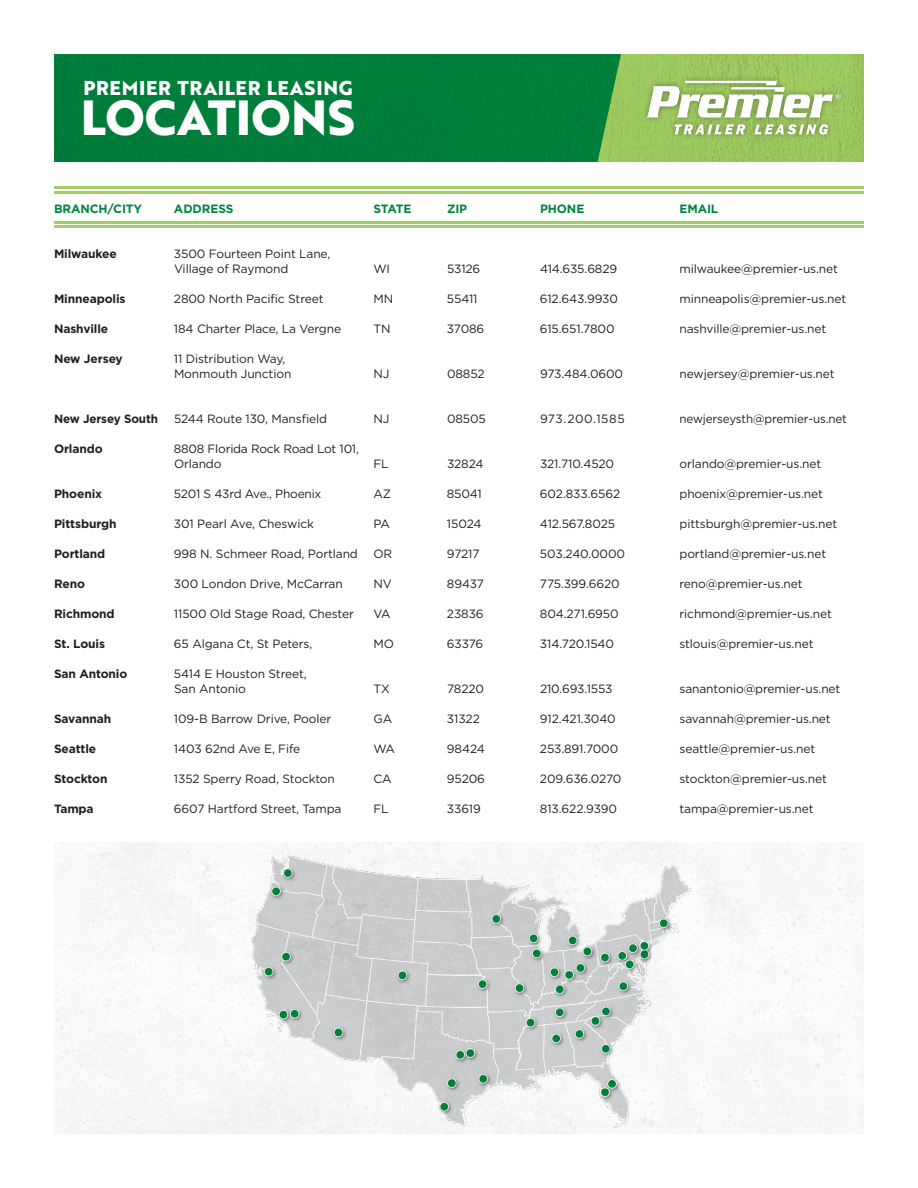
<style>
.page{position:relative;width:918px;height:1188px;background:#fff}
.page>*{position:absolute;margin:0;border:0;box-sizing:border-box;transform-origin:0 0}
.t1{font:700 48px "Brother 1816 Extra";letter-spacing:.005em;color:#fff}
.t2{font:700 19.5px "Brother 1816 Extra";letter-spacing:.035em;color:#fff}
.t3{font:12px/15px "Gotham";letter-spacing:-.01em;color:#231f20}
.t4{font:700 12px "Gotham";letter-spacing:-.01em;color:#231f20}
.t5{font:700 12px "Gotham";letter-spacing:-.01em;color:#00843d}
.t6{font:12px "Gotham";letter-spacing:.045em;color:#231f20}
</style>
<div class="page">
<div style="left:54px;top:54px;width:544px;height:108px;background:#007f3b"></div>
<hr style="left:54px;top:221px;width:810px;height:2px;background:#a2cf62">
<hr style="left:54px;top:225px;width:810px;height:2px;background:#a2cf62">
<svg style="left:598px;top:54px;width:266px;height:108px;background:#9ec671"></svg>
<hr style="left:54px;top:187px;width:810px;height:2px;background:#a2cf62">
<hr style="left:54px;top:191px;width:810px;height:2px;background:#a2cf62">
<img style="left:252px;top:855px;width:440px;height:272px">
<p class="t2" style="left:84px;top:73px;width:271px">PREMIER TRAILER LEASING</p>
<p class="t1" style="left:81px;top:81px;width:276px">LOCATIONS</p>
<p class="t5" style="left:54px;top:200px;width:90px">BRANCH/CITY</p>
<p class="t5" style="left:174px;top:200px;width:61px">ADDRESS</p>
<p class="t5" style="left:374px;top:200px;width:39px">STATE</p>
<p class="t5" style="left:447px;top:200px;width:22px">ZIP</p>
<p class="t5" style="left:540px;top:200px;width:46px">PHONE</p>
<p class="t5" style="left:680px;top:200px;width:40px">EMAIL</p>
<p class="t4" style="left:54px;top:245px;width:64px">Milwaukee</p>
<p class="t3" style="left:174px;top:246px;width:158px">3500 Fourteen Point Lane,</p>
<p class="t3" style="left:174px;top:261px;width:116px">Village of Raymond</p>
<p class="t3" style="left:374px;top:261px;width:18px">WI</p>
<p class="t3" style="left:447px;top:261px;width:35px">53126</p>
<p class="t3" style="left:540px;top:261px;width:79px">414.635.6829</p>
<p class="t3" style="left:680px;top:261px;width:160px">milwaukee@premier-us.net</p>
<p class="t4" style="left:54px;top:290px;width:73px">Minneapolis</p>
<p class="t3" style="left:174px;top:291px;width:151px">2800 North Pacific Street</p>
<p class="t3" style="left:373px;top:291px;width:21px">MN</p>
<p class="t3" style="left:447px;top:291px;width:32px">55411</p>
<p class="t3" style="left:540px;top:291px;width:80px">612.643.9930</p>
<p class="t3" style="left:679px;top:291px;width:168px">minneapolis@premier-us.net</p>
<p class="t4" style="left:54px;top:320px;width:56px">Nashville</p>
<p class="t3" style="left:174px;top:321px;width:169px">184 Charter Place, La Vergne</p>
<p class="t3" style="left:373px;top:321px;width:19px">TN</p>
<p class="t3" style="left:447px;top:321px;width:39px">37086</p>
<p class="t3" style="left:540px;top:321px;width:76px">615.651.7800</p>
<p class="t3" style="left:679px;top:321px;width:148px">nashville@premier-us.net</p>
<p class="t4" style="left:54px;top:350px;width:70px">New Jersey</p>
<p class="t3" style="left:174px;top:351px;width:113px">11 Distribution Way,</p>
<p class="t3" style="left:174px;top:366px;width:119px">Monmouth Junction</p>
<p class="t3" style="left:374px;top:366px;width:17px">NJ</p>
<p class="t3" style="left:447px;top:366px;width:39px">08852</p>
<p class="t3" style="left:540px;top:366px;width:85px">973.484.0600</p>
<p class="t3" style="left:680px;top:366px;width:157px">newjersey@premier-us.net</p>
<p class="t4" style="left:54px;top:410px;width:106px">New Jersey South</p>
<p class="t3" style="left:174px;top:411px;width:155px">5244 Route 130, Mansfield</p>
<p class="t3" style="left:374px;top:411px;width:17px">NJ</p>
<p class="t3" style="left:447px;top:411px;width:40px">08505</p>
<p class="t6" style="left:540px;top:411px;width:86px">973.200.1585</p>
<p class="t3" style="left:680px;top:411px;width:169px">newjerseysth@premier-us.net</p>
<p class="t4" style="left:54px;top:440px;width:50px">Orlando</p>
<p class="t3" style="left:174px;top:441px;width:186px">8808 Florida Rock Road Lot 101,<br>Orlando</p>
<p class="t3" style="left:374px;top:456px;width:17px">FL</p>
<p class="t3" style="left:447px;top:456px;width:38px">32824</p>
<p class="t3" style="left:540px;top:456px;width:76px">321.710.4520</p>
<p class="t3" style="left:680px;top:456px;width:143px">orlando@premier-us.net</p>
<p class="t4" style="left:54px;top:485px;width:50px">Phoenix</p>
<p class="t3" style="left:174px;top:486px;width:149px">5201 S 43rd Ave., Phoenix</p>
<p class="t3" style="left:373px;top:486px;width:19px">AZ</p>
<p class="t3" style="left:447px;top:486px;width:36px">85041</p>
<p class="t3" style="left:540px;top:486px;width:82px">602.833.6562</p>
<p class="t3" style="left:679px;top:486px;width:145px">phoenix@premier-us.net</p>
<p class="t4" style="left:54px;top:515px;width:64px">Pittsburgh</p>
<p class="t3" style="left:174px;top:516px;width:142px">301 Pearl Ave, Cheswick</p>
<p class="t3" style="left:373px;top:516px;width:18px">PA</p>
<p class="t3" style="left:447px;top:516px;width:36px">15024</p>
<p class="t3" style="left:540px;top:516px;width:77px">412.567.8025</p>
<p class="t3" style="left:679px;top:516px;width:159px">pittsburgh@premier-us.net</p>
<p class="t4" style="left:54px;top:545px;width:53px">Portland</p>
<p class="t3" style="left:174px;top:546px;width:185px">998 N. Schmeer Road, Portland</p>
<p class="t3" style="left:373px;top:546px;width:20px">OR</p>
<p class="t3" style="left:447px;top:546px;width:34px">97217</p>
<p class="t3" style="left:540px;top:546px;width:87px">503.240.0000</p>
<p class="t3" style="left:679px;top:546px;width:148px">portland@premier-us.net</p>
<p class="t4" style="left:54px;top:575px;width:32px">Reno</p>
<p class="t3" style="left:174px;top:576px;width:170px">300 London Drive, McCarran</p>
<p class="t3" style="left:373px;top:576px;width:20px">NV</p>
<p class="t3" style="left:447px;top:576px;width:39px">89437</p>
<p class="t3" style="left:540px;top:576px;width:81px">775.399.6620</p>
<p class="t3" style="left:679px;top:576px;width:125px">reno@premier-us.net</p>
<p class="t4" style="left:54px;top:605px;width:62px">Richmond</p>
<p class="t3" style="left:174px;top:606px;width:181px">11500 Old Stage Road, Chester</p>
<p class="t3" style="left:373px;top:606px;width:19px">VA</p>
<p class="t3" style="left:447px;top:606px;width:38px">23836</p>
<p class="t3" style="left:540px;top:606px;width:80px">804.271.6950</p>
<p class="t3" style="left:679px;top:606px;width:154px">richmond@premier-us.net</p>
<p class="t4" style="left:54px;top:635px;width:53px">St. Louis</p>
<p class="t3" style="left:174px;top:636px;width:140px">65 Algana Ct, St Peters,</p>
<p class="t3" style="left:373px;top:636px;width:22px">MO</p>
<p class="t3" style="left:447px;top:636px;width:38px">63376</p>
<p class="t3" style="left:540px;top:636px;width:76px">314.720.1540</p>
<p class="t3" style="left:679px;top:636px;width:136px">stlouis@premier-us.net</p>
<p class="t4" style="left:54px;top:665px;width:75px">San Antonio</p>
<p class="t3" style="left:174px;top:666px;width:134px">5414 E Houston Street,</p>
<p class="t3" style="left:174px;top:681px;width:74px">San Antonio</p>
<p class="t3" style="left:374px;top:681px;width:18px">TX</p>
<p class="t3" style="left:447px;top:681px;width:39px">78220</p>
<p class="t3" style="left:540px;top:681px;width:74px">210.693.1553</p>
<p class="t3" style="left:680px;top:681px;width:162px">sanantonio@premier-us.net</p>
<p class="t4" style="left:54px;top:710px;width:59px">Savannah</p>
<p class="t3" style="left:174px;top:711px;width:159px">109-B Barrow Drive, Pooler</p>
<p class="t3" style="left:373px;top:711px;width:20px">GA</p>
<p class="t3" style="left:447px;top:711px;width:34px">31322</p>
<p class="t3" style="left:540px;top:711px;width:77px">912.421.3040</p>
<p class="t3" style="left:679px;top:711px;width:153px">savannah@premier-us.net</p>
<p class="t4" style="left:54px;top:740px;width:44px">Seattle</p>
<p class="t3" style="left:174px;top:741px;width:128px">1403 62nd Ave E, Fife</p>
<p class="t3" style="left:373px;top:741px;width:23px">WA</p>
<p class="t3" style="left:447px;top:741px;width:39px">98424</p>
<p class="t3" style="left:540px;top:741px;width:80px">253.891.7000</p>
<p class="t3" style="left:679px;top:741px;width:137px">seattle@premier-us.net</p>
<p class="t4" style="left:54px;top:770px;width:55px">Stockton</p>
<p class="t3" style="left:174px;top:771px;width:162px">1352 Sperry Road, Stockton</p>
<p class="t3" style="left:373px;top:771px;width:20px">CA</p>
<p class="t3" style="left:447px;top:771px;width:39px">95206</p>
<p class="t3" style="left:540px;top:771px;width:83px">209.636.0270</p>
<p class="t3" style="left:679px;top:771px;width:149px">stockton@premier-us.net</p>
<p class="t4" style="left:54px;top:800px;width:41px">Tampa</p>
<p class="t3" style="left:174px;top:801px;width:169px">6607 Hartford Street, Tampa</p>
<p class="t3" style="left:373px;top:801px;width:17px">FL</p>
<p class="t3" style="left:447px;top:801px;width:35px">33619</p>
<p class="t3" style="left:540px;top:801px;width:79px">813.622.9390</p>
<p class="t3" style="left:679px;top:801px;width:136px">tampa@premier-us.net</p>
</div>
